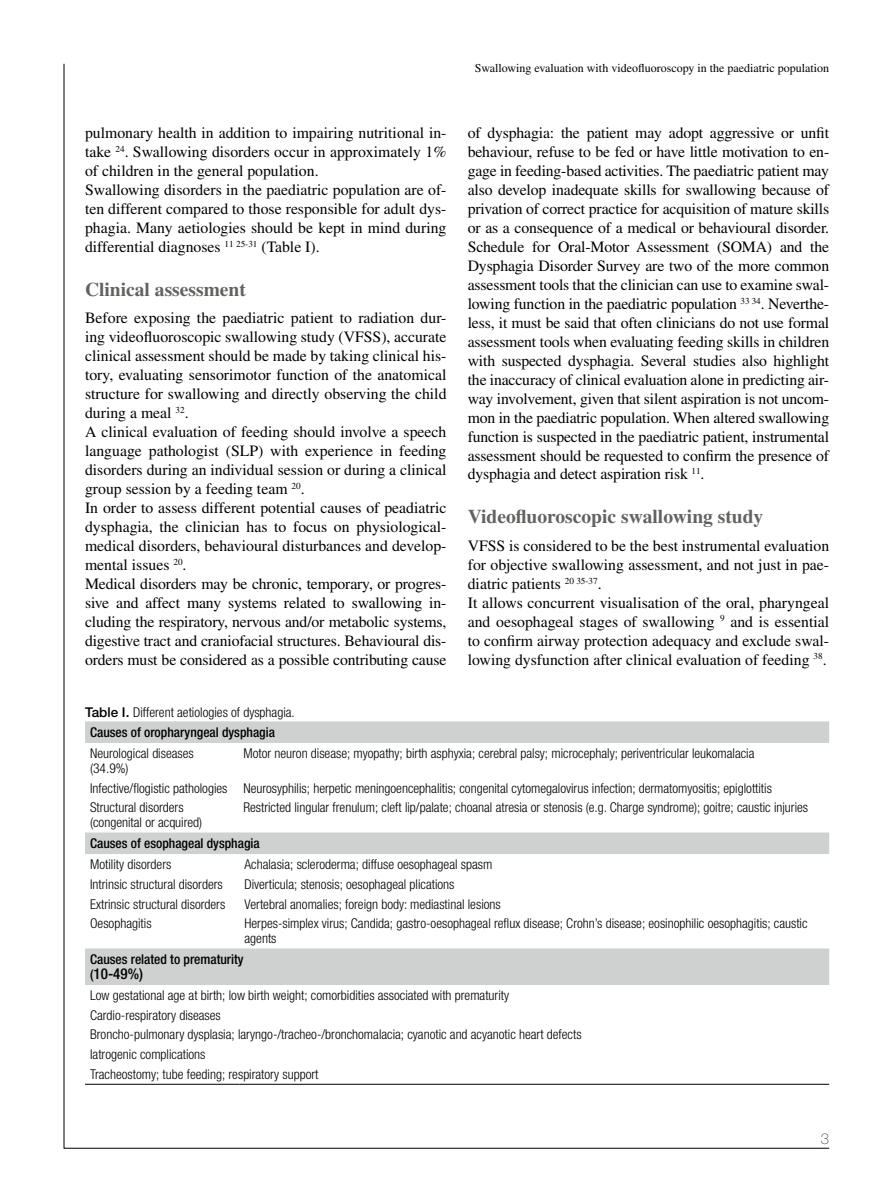
<style>
.page{position:relative;width:893px;height:1191px;background:#fff}
.page>*{position:absolute;margin:0;border:0;box-sizing:border-box;transform-origin:0 0}
.t1{font:700 19.5px "Times LT Std";color:#626261}
.t2{font:15.75px/18.9px "Times LT Std";color:#000}
.t3{font:500 condensed 15px "Helvetica Neue LT Std";color:#000}
.t4{font:100 15px "Helvetica Neue LT Std";color:#484847}
.t5{font:300 condensed 13.5px/19.8px "Helvetica Neue LT Std";color:#000}
.t6{font:500 condensed 13.5px "Helvetica Neue LT Std";color:#000}
.t7{font:12px "Times LT Std";color:#000}
.s1{font-weight:500;font-stretch:normal}
.s2{font-weight:500}
.s3{font-size:13.5px}
</style>
<div class="page">
<svg style="left:85px;top:721px;width:744px;height:264px"></svg>
<hr style="left:85px;top:1084px;width:150px;height:1px;background:#000">
<hr style="left:239px;top:1084px;width:590px;height:1px;background:#000">
<p class="t2" style="left:85px;top:124px;width:363px">pulmonary health in addition to impairing nutritional in&shy;take <sup>24</sup>. Swallowing disorders occur in approximately 1% of children in the general population.<br>Swallowing disorders in the paediatric population are of&shy;ten different compared to those responsible for adult dys&shy;phagia. Many aetiologies should be kept in mind during differential diagnoses <sup>11</sup> <sup>25-31</sup> (Table I).</p>
<p class="t1" style="left:85px;top:278px;width:162px">Clinical assessment</p>
<p class="t2" style="left:85px;top:309px;width:363px">Before exposing the paediatric patient to radiation dur&shy;ing videofluoroscopic swallowing study (VFSS), accurate clinical assessment should be made by taking clinical his&shy;tory, evaluating sensorimotor function of the anatomical structure for swallowing and directly observing the child during a meal <sup>32</sup>.<br>A clinical evaluation of feeding should involve a speech language pathologist (SLP) with experience in feeding disorders during an individual session or during a clinical group session by a feeding team <sup>20</sup>.<br>In order to assess different potential causes of peadiatric dysphagia, the clinician has to focus on physiological&shy;medical disorders, behavioural disturbances and develop&shy;mental issues <sup>20</sup>.<br>Medical disorders may be chronic, temporary, or progres&shy;sive and affect many systems related to swallowing in&shy;cluding the respiratory, nervous and/or metabolic systems, digestive tract and craniofacial structures. Behavioural dis&shy;orders must be considered as a possible contributing cause</p>
<p class="t7" style="left:475px;top:61px;width:356px">Swallowing evaluation with videofluoroscopy in the paediatric population</p>
<p class="t2" style="left:468px;top:124px;width:363px;text-align:justify">of dysphagia: the patient may adopt aggressive or unfit behaviour, refuse to be fed or have little motivation to en&shy;gage in feeding-based activities. The paediatric patient may also develop inadequate skills for swallowing because of privation of correct practice for acquisition of mature skills or as a consequence of a medical or behavioural disorder.<br>Schedule for Oral-Motor Assessment (SOMA) and the Dysphagia Disorder Survey are two of the more common assessment tools that the clinician can use to examine swal&shy;lowing function in the paediatric population <sup>33</sup> <sup>34</sup>. Neverthe&shy;less, it must be said that often clinicians do not use formal assessment tools when evaluating feeding skills in children with suspected dysphagia. Several studies also highlight the inaccuracy of clinical evaluation alone in predicting air&shy;way involvement, given that silent aspiration is not uncom&shy;mon in the paediatric population. When altered swallowing function is suspected in the paediatric patient, instrumental assessment should be requested to confirm the presence of dysphagia and detect aspiration risk <sup>11</sup>.</p>
<p class="t1" style="left:468px;top:505px;width:297px">Videofluoroscopic swallowing study</p>
<p class="t2" style="left:468px;top:536px;width:363px">VFSS is considered to be the best instrumental evaluation for objective swallowing assessment, and not just in pae&shy;diatric patients <sup>20</sup> <sup>35-37</sup>.<br>It allows concurrent visualisation of the oral, pharyngeal and oesophageal stages of swallowing <sup>9</sup> and is essential to confirm airway protection adequacy and exclude swal&shy;lowing dysfunction after clinical evaluation of feeding <sup>38</sup>.</p>
<p class="t5" style="left:90px;top:702px;width:206px;text-indent:-5px"><span class="s1">Table I.</span> Different aetiologies of dysphagia.<br><span class="s2">Causes of oropharyngeal dysphagia</span></p>
<p class="t5" style="left:90px;top:745px;width:105px;line-height:15px">Neurological diseases (34.9%)</p>
<p class="t5" style="left:243px;top:743px;width:513px">Motor neuron disease; myopathy; birth asphyxia; cerebral palsy; microcephaly; periventricular leukomalacia</p>
<p class="t5" style="left:90px;top:777px;width:683px">Infective/flogistic pathologies Neurosyphilis; herpetic meningoencephalitis; congenital cytomegalovirus infection; dermatomyositis; epiglottitis<br>Structural disorders</p>
<p class="t5" style="left:90px;top:812px;width:114px">(congenital or acquired)</p>
<p class="t5" style="left:243px;top:797px;width:566px">Restricted lingular frenulum; cleft lip/palate; choanal atresia or stenosis (e.g. Charge syndrome); goitre; caustic injuries</p>
<p class="t6" style="left:90px;top:835px;width:171px">Causes of esophageal dysphagia</p>
<p class="t5" style="left:90px;top:854px;width:83px">Motility disorders</p>
<p class="t5" style="left:244px;top:854px;width:249px">Achalasia; scleroderma; diffuse oesophageal spasm</p>
<p class="t5" style="left:90px;top:874px;width:134px">Intrinsic structural disorders</p>
<p class="t5" style="left:244px;top:874px;width:212px">Diverticula; stenosis; oesophageal plications</p>
<p class="t5" style="left:90px;top:893px;width:137px">Extrinsic structural disorders</p>
<p class="t5" style="left:244px;top:893px;width:258px">Vertebral anomalies; foreign body: mediastinal lesions</p>
<p class="t5" style="left:90px;top:913px;width:63px">Oesophagitis</p>
<p class="t5" style="left:244px;top:916px;width:565px;line-height:15px">Herpes-simplex virus; Candida; gastro-oesophageal reflux disease; Crohn’s disease; eosinophilic oesophagitis; caustic agents</p>
<p class="t6" style="left:90px;top:951px;width:155px">Causes related to prematurity</p>
<p class="t3" style="left:90px;top:964px;width:54px"><span class="s3">(</span>10-49%)</p>
<p class="t5" style="left:90px;top:985px;width:493px">Low gestational age at birth; low birth weight; comorbidities associated with prematurity Cardio-respiratory diseases<br>Broncho-pulmonary dysplasia; laryngo-/tracheo-/bronchomalacia; cyanotic and acyanotic heart defects Iatrogenic complications<br>Tracheostomy; tube feeding; respiratory support</p>
<p class="t4" style="left:821px;top:1130px;width:10px">3</p>
</div>
